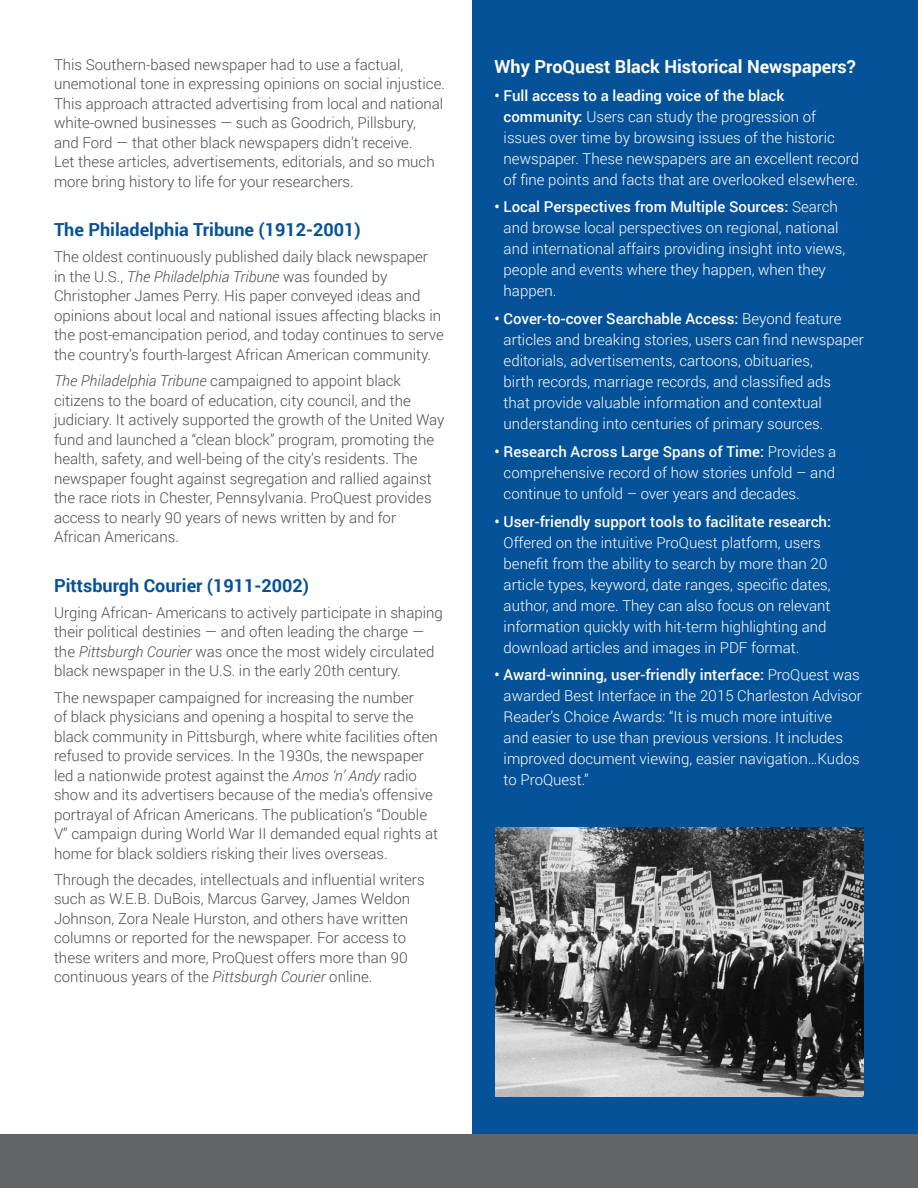
<style>
.page{position:relative;width:918px;height:1188px;background:#fff}
.page>*{position:absolute;margin:0;border:0;box-sizing:border-box;transform-origin:0 0}
.t1{font:700 18px "Roboto";color:#065298}
.t2{font:700 18px "Roboto";color:#fff}
.t3{font:300 15px/19.5px "Roboto";color:#4d4d4f}
.t4{font:300 15px/21px "Roboto";color:#fff}
.t5{font:500 15px "Roboto";color:#fff}
.s1{font-style:italic}
.s2{font-weight:500}
</style>
<div class="page">
<div style="left:472px;top:0;width:446px;height:1188px;background:#065298"></div>
<div style="left:0;top:1134px;width:918px;height:54px;background:#636466"></div>
<img style="left:496px;top:827px;width:368px;height:270px">
<p class="t3" style="left:54px;top:54px;width:392px">This Southern-based newspaper had to use a factual, unemotional tone in expressing opinions on social injustice.<br>This approach attracted advertising from local and national white-owned businesses — such as Goodrich, Pillsbury,<br>and Ford — that other black newspapers didn’t receive.<br>Let these articles, advertisements, editorials, and so much more bring history to life for your researchers.</p>
<p class="t1" style="left:54px;top:217px;width:308px">The Philadelphia Tribune (1912-2001)</p>
<p class="t3" style="left:54px;top:247px;width:391px">The oldest continuously published daily black newspaper<br>in the U.S., <span class="s1">The Philadelphia Tribune</span> was founded by Christopher James Perry. His paper conveyed ideas and opinions about local and national issues affecting blacks in the post-emancipation period, and today continues to serve the country’s fourth-largest African American community.</p>
<p class="t3" style="left:54px;top:371px;width:392px"><span class="s1">The Philadelphia Tribune</span> campaigned to appoint black citizens to the board of education, city council, and the judiciary. It actively supported the growth of the United Way fund and launched a “clean block” program, promoting the health, safety, and well-being of the city’s residents. The newspaper fought against segregation and rallied against the race riots in Chester, Pennsylvania. ProQuest provides access to nearly 90 years of news written by and for African Americans.</p>
<p class="t1" style="left:54px;top:573px;width:257px">Pittsburgh Courier (1911-2002)</p>
<p class="t3" style="left:54px;top:602px;width:390px">Urging African- Americans to actively participate in shaping their political destinies — and often leading the charge — the <span class="s1">Pittsburgh Courier</span> was once the most widely circulated black newspaper in the U.S. in the early 20th century.</p>
<p class="t3" style="left:54px;top:687px;width:386px">The newspaper campaigned for increasing the number<br>of black physicians and opening a hospital to serve the black community in Pittsburgh, where white facilities often refused to provide services. In the 1930s, the newspaper led a nationwide protest against the <span class="s1">Amos ‘n’ Andy</span> radio show and its advertisers because of the media’s offensive portrayal of African Americans. The publication’s “Double V” campaign during World War II demanded equal rights at home for black soldiers risking their lives overseas.</p>
<p class="t3" style="left:54px;top:869px;width:372px">Through the decades, intellectuals and influential writers such as W.E.B. DuBois, Marcus Garvey, James Weldon Johnson, Zora Neale Hurston, and others have written columns or reported for the newspaper. For access to these writers and more, ProQuest offers more than 90 continuous years of the <span class="s1">Pittsburgh Courier</span> online.</p>
<p class="t2" style="left:495px;top:54px;width:363px">Why ProQuest Black Historical Newspapers?</p>
<p class="t4" style="left:504px;top:84px;width:357px;text-indent:-9px"><span class="s2">• Full access to a leading voice of the black community:</span> Users can study the progression of issues over time by browsing issues of the historic newspaper. These newspapers are an excellent record of fine points and facts that are overlooked elsewhere.</p>
<p class="t4" style="left:504px;top:196px;width:343px;text-indent:-9px"><span class="s2">• Local Perspectives from Multiple Sources:</span> Search and browse local perspectives on regional, national and international affairs providing insight into views, people and events where they happen, when they happen.</p>
<p class="t4" style="left:504px;top:308px;width:362px;text-indent:-9px"><span class="s2">• Cover-to-cover Searchable Access:</span> Beyond feature articles and breaking stories, users can find newspaper editorials, advertisements, cartoons, obituaries,<br>birth records, marriage records, and classified ads<br>that provide valuable information and contextual understanding into centuries of primary sources.</p>
<p class="t4" style="left:504px;top:441px;width:334px;text-align:justify;text-indent:-9px"><span class="s2">• Research Across Large Spans of Time:</span> Provides a comprehensive record of how stories unfold – and continue to unfold – over years and decades.</p>
<p class="t5" style="left:495px;top:511px;width:338px">• User-friendly support tools to facilitate research:</p>
<p class="t4" style="left:504px;top:531px;width:329px">Offered on the intuitive ProQuest platform, users benefit from the ability to search by more than 20 article types, keyword, date ranges, specific dates, author, and more. They can also focus on relevant information quickly with hit-term highlighting and download articles and images in PDF format.</p>
<p class="t4" style="left:504px;top:664px;width:360px;text-indent:-9px"><span class="s2">• Award-winning, user-friendly interface:</span> ProQuest was awarded Best Interface in the 2015 Charleston Advisor Reader’s Choice Awards: “It is much more intuitive<br>and easier to use than previous versions. It includes improved document viewing, easier navigation…Kudos to ProQuest.”</p>
</div>
